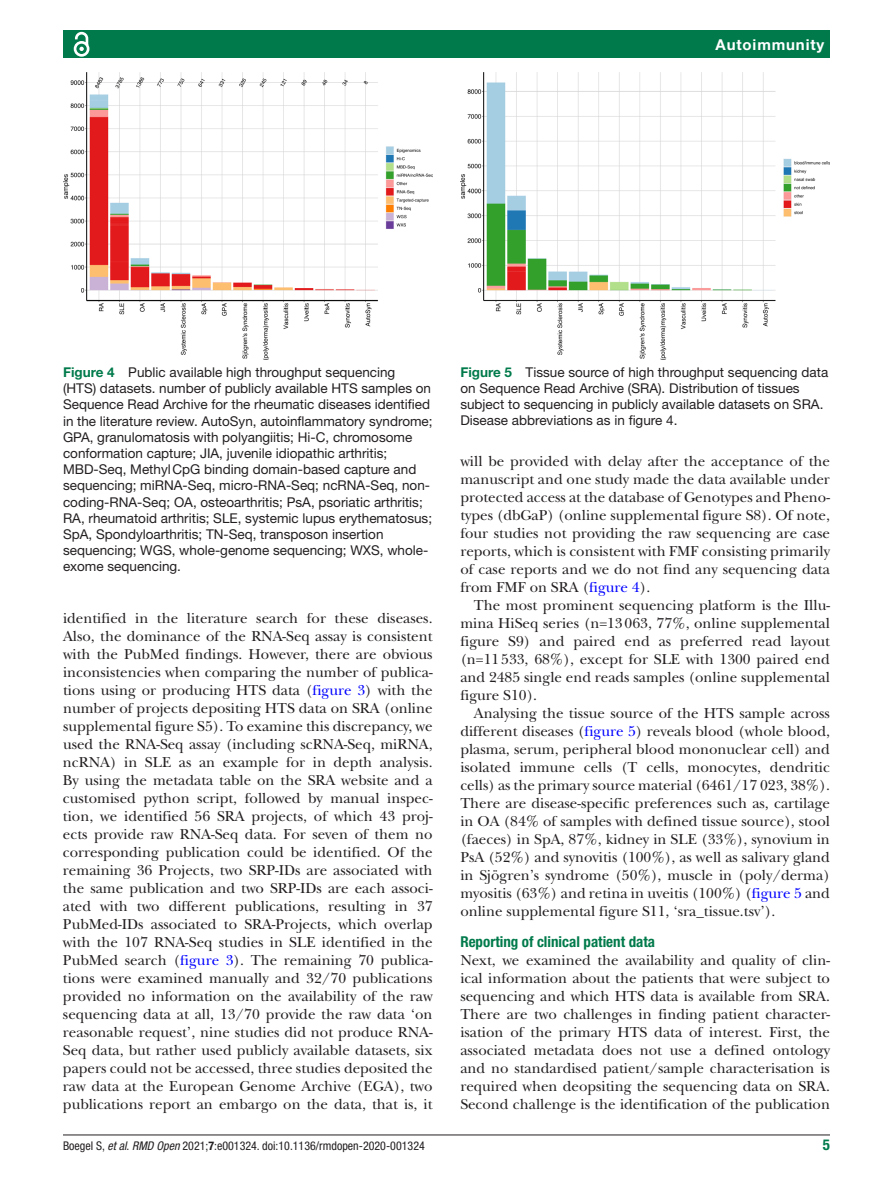
<style>
.page{position:relative;width:893px;height:1191px;background:#fff}
.page>*{position:absolute;margin:0;border:0;box-sizing:border-box;transform-origin:0 0}
.t1{font:15px/18px "New Baskerville";color:#231f20;text-align:justify}
.t2{font:700 condensed 15px "Helvetica Neue LT Std";color:#007a4b}
.t3{font:700 15px "Helvetica Neue LT Std";letter-spacing:.055em;color:#fff}
.t4{font:13.5px/16.2px "Helvetica Neue LT Std";color:#231f20}
.t5{font:condensed 12px "Helvetica Neue LT Std";color:#231f20}
.s1{font-weight:700;color:#007a4b}
.s2{color:#00f}
.s3{font-style:italic}
.s4{font-weight:700}
</style>
<div class="page">
<hr style="left:63px;top:1134px;width:767px;height:1px;background:#231f20">
<div style="left:63px;top:31px;width:767px;height:27px;background:#007a4b"></div>
<svg style="left:73px;top:31px;width:17px;height:26px"></svg>
<img style="left:460px;top:73px;width:370px;height:286px">
<img style="left:63px;top:73px;width:370px;height:286px">
<p class="t3" style="left:716px;top:35px;width:110px">Autoimmunity</p>
<p class="t4" style="left:63px;top:364px;width:371px"><span class="s1">Figure 4</span> Public available high throughput sequencing<br>(HTS) datasets. number of publicly available HTS samples on Sequence Read Archive for the rheumatic diseases identified in the literature review. AutoSyn, autoinflammatory syndrome; GPA, granulomatosis with polyangiitis; Hi-C, chromosome conformation capture; JIA, juvenile idiopathic arthritis; MBD-Seq, MethylCpG binding domain-based capture and sequencing; miRNA-Seq, micro-RNA-Seq; ncRNA-Seq, non&shy;coding-RNA-Seq; OA, osteoarthritis; PsA, psoriatic arthritis; RA, rheumatoid arthritis; SLE, systemic lupus erythematosus; SpA, Spondyloarthritis; TN-Seq, transposon insertion sequencing; WGS, whole-genome sequencing; WXS, whole&shy;exome sequencing.</p>
<p class="t1" style="left:63px;top:609px;width:371px">identified in the literature search for these diseases.<br>Also, the dominance of the RNA-Seq assay is consistent with the PubMed findings. However, there are obvious inconsistencies when comparing the number of publica&shy;tions using or producing HTS data (<span class="s2">figure 3</span>) with the number of projects depositing HTS data on SRA (online supplemental figure S5). To examine this discrepancy, we used the RNA-Seq assay (including scRNA-Seq, miRNA, ncRNA) in SLE as an example for in depth analysis.<br>By using the metadata table on the SRA website and a customised python script, followed by manual inspec&shy;tion, we identified 56 SRA projects, of which 43 proj&shy;ects provide raw RNA-Seq data. For seven of them no corresponding publication could be identified. Of the remaining 36 Projects, two SRP-IDs are associated with the same publication and two SRP-IDs are each associ&shy;ated with two different publications, resulting in 37<br>PubMed-IDs associated to SRA-Projects, which overlap with the 107 RNA-Seq studies in SLE identified in the PubMed search (<span class="s2">figure 3</span>). The remaining 70 publica&shy;tions were examined manually and 32/70 publications provided no information on the availability of the raw sequencing data at all, 13/70 provide the raw data ‘on reasonable request’, nine studies did not produce RNA-Seq data, but rather used publicly available datasets, six papers could not be accessed, three studies deposited the raw data at the European Genome Archive (EGA), two publications report an embargo on the data, that is, it</p>
<p class="t4" style="left:460px;top:364px;width:369px"><span class="s1">Figure 5</span> Tissue source of high throughput sequencing data on Sequence Read Archive (SRA). Distribution of tissues subject to sequencing in publicly available datasets on SRA.<br>Disease abbreviations as in figure 4.</p>
<p class="t1" style="left:460px;top:452px;width:371px">will be provided with delay after the acceptance of the manuscript and one study made the data available under protected access at the database of Genotypes and Pheno&shy;types (dbGaP) (online supplemental figure S8). Of note, four studies not providing the raw sequencing are case reports, which is consistent with FMF consisting primarily of case reports and we do not find any sequencing data from FMF on SRA (<span class="s2">figure 4</span>).</p>
<p class="t1" style="left:460px;top:596px;width:371px;text-indent:14px">The most prominent sequencing platform is the Illu&shy;mina HiSeq series (n=13063, 77%, online supplemental figure S9) and paired end as preferred read layout (n=11533, 68%), except for SLE with 1300 paired end and 2485 single end reads samples (online supplemental figure S10).</p>
<p class="t1" style="left:460px;top:704px;width:371px;text-indent:14px">Analysing the tissue source of the HTS sample across different diseases (<span class="s2">figure 5</span>) reveals blood (whole blood, plasma, serum, peripheral blood mononuclear cell) and isolated immune cells (T cells, monocytes, dendritic cells) as the primary source material (6461/17 023, 38%).<br>There are disease-specific preferences such as, cartilage in OA (84% of samples with defined tissue source), stool (faeces) in SpA, 87%, kidney in SLE (33%), synovium in PsA (52%) and synovitis (100%), as well as salivary gland in Sjögren’s syndrome (50%), muscle in (poly/derma) myositis (63%) and retina in uveitis (100%) (<span class="s2">figure 5</span> and online supplemental figure S11, ‘sra_tissue.tsv’).</p>
<p class="t2" style="left:460px;top:933px;width:196px">Reporting of clinical patient data</p>
<p class="t1" style="left:460px;top:951px;width:371px">Next, we examined the availability and quality of clin&shy;ical information about the patients that were subject to sequencing and which HTS data is available from SRA.<br>There are two challenges in finding patient character&shy;isation of the primary HTS data of interest. First, the associated metadata does not use a defined ontology and no standardised patient/sample characterisation is required when deopsiting the sequencing data on SRA.<br>Second challenge is the identification of the publication</p>
<p class="t5" style="left:63px;top:1138px;width:363px">Boegel S, <span class="s3">et al</span>. <span class="s3">RMD Open</span> 2021;<span class="s4">7</span>:e001324. doi:10.1136/rmdopen-2020-001324</p>
<p class="t2" style="left:823px;top:1135px;width:9px">5</p>
</div>
